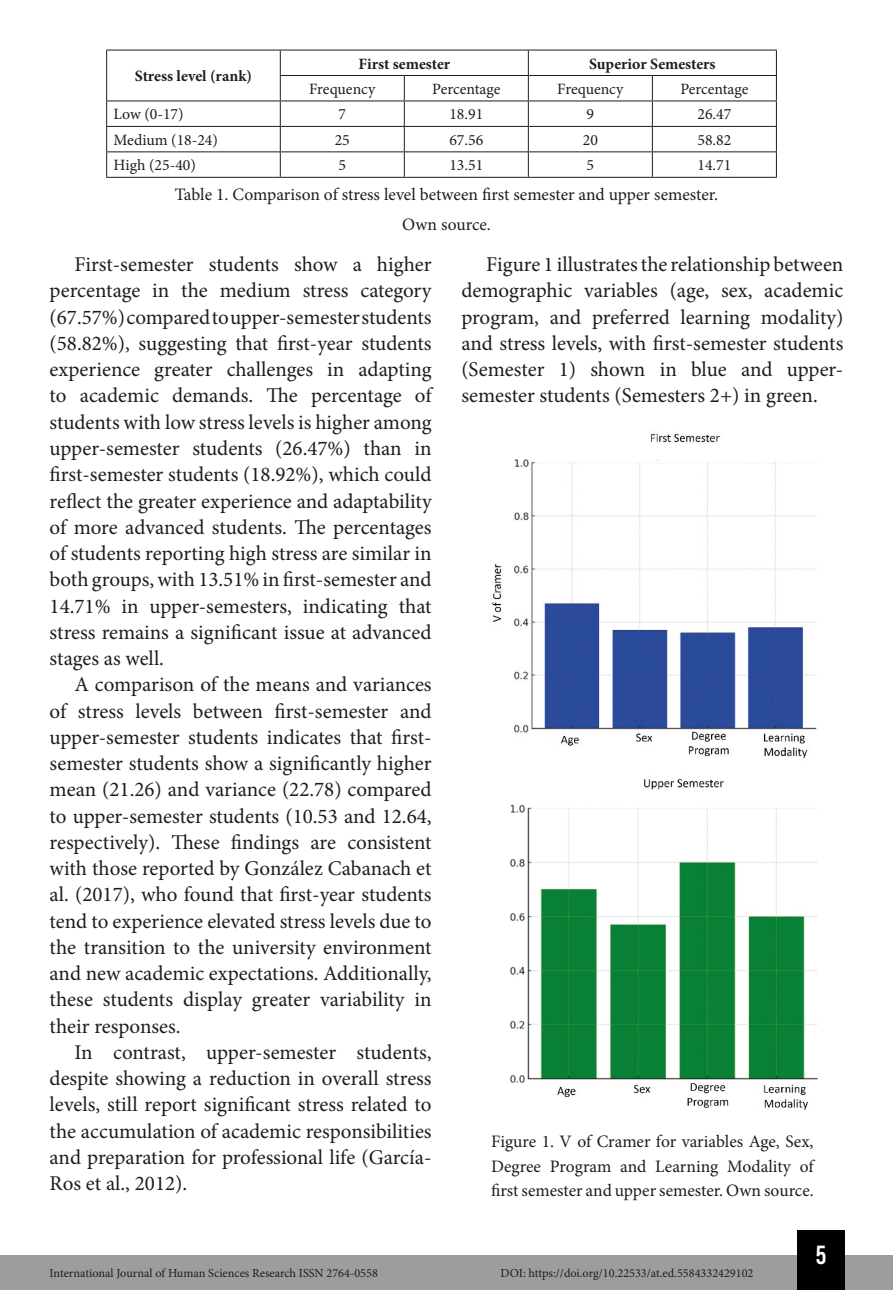
<style>
.page{position:relative;width:893px;height:1290px;background:#fff}
.page>*{position:absolute;margin:0;border:0;box-sizing:border-box;transform-origin:0 0}
.t1{font:26.25px "Bebas Kai";color:#fff}
.TXT{font:21px/26.2px "Minion Pro";color:#1d1d1b;text-align:justify}
.INFO{font:17.5px/24.5px "Minion Pro";color:#1d1d1b;text-align:justify}
.Tabela{font:15.75px "Minion Pro";color:#1d1d1b}
.Tabela-2{font:700 15.75px "Minion Pro";letter-spacing:-.005em;color:#1d1d1b}
.t2{font:12.25px "Minion Pro";color:#1d1d1b}
</style>
<div class="page">
<div style="left:0;top:1255px;width:893px;height:35px;background:#9d9d9d"></div>
<div style="left:797px;top:1230px;width:48px;height:60px;background:#000"></div>
<hr style="left:106px;top:50px;width:174px;height:1px;background:#1d1d1b">
<hr style="left:280px;top:50px;width:124px;height:1px;background:#1d1d1b">
<hr style="left:404px;top:50px;width:124px;height:1px;background:#1d1d1b">
<hr style="left:528px;top:50px;width:124px;height:1px;background:#1d1d1b">
<hr style="left:652px;top:50px;width:125px;height:1px;background:#1d1d1b">
<hr style="left:280px;top:75px;width:124px;height:1px;background:#1d1d1b">
<hr style="left:404px;top:75px;width:124px;height:1px;background:#1d1d1b">
<hr style="left:528px;top:75px;width:124px;height:1px;background:#1d1d1b">
<hr style="left:652px;top:75px;width:125px;height:1px;background:#1d1d1b">
<hr style="left:106px;top:101px;width:174px;height:1px;background:#1d1d1b">
<hr style="left:280px;top:101px;width:124px;height:1px;background:#1d1d1b">
<hr style="left:404px;top:101px;width:124px;height:1px;background:#1d1d1b">
<hr style="left:528px;top:101px;width:124px;height:1px;background:#1d1d1b">
<hr style="left:652px;top:101px;width:125px;height:1px;background:#1d1d1b">
<hr style="left:106px;top:126px;width:174px;height:1px;background:#1d1d1b">
<hr style="left:280px;top:126px;width:124px;height:1px;background:#1d1d1b">
<hr style="left:404px;top:126px;width:124px;height:1px;background:#1d1d1b">
<hr style="left:528px;top:126px;width:124px;height:1px;background:#1d1d1b">
<hr style="left:652px;top:126px;width:125px;height:1px;background:#1d1d1b">
<hr style="left:106px;top:151px;width:174px;height:1px;background:#1d1d1b">
<svg style="left:106px;top:50px;width:1px;height:127px"></svg>
<hr style="left:280px;top:151px;width:124px;height:1px;background:#1d1d1b">
<svg style="left:280px;top:50px;width:1px;height:127px"></svg>
<hr style="left:404px;top:151px;width:124px;height:1px;background:#1d1d1b">
<svg style="left:404px;top:76px;width:1px;height:101px"></svg>
<hr style="left:528px;top:151px;width:124px;height:1px;background:#1d1d1b">
<svg style="left:528px;top:50px;width:1px;height:127px"></svg>
<hr style="left:652px;top:151px;width:125px;height:1px;background:#1d1d1b">
<svg style="left:652px;top:76px;width:1px;height:101px"></svg>
<svg style="left:776px;top:50px;width:1px;height:127px"></svg>
<hr style="left:106px;top:177px;width:174px;height:1px;background:#1d1d1b">
<hr style="left:280px;top:177px;width:124px;height:1px;background:#1d1d1b">
<hr style="left:404px;top:177px;width:124px;height:1px;background:#1d1d1b">
<hr style="left:528px;top:177px;width:124px;height:1px;background:#1d1d1b">
<hr style="left:652px;top:177px;width:125px;height:1px;background:#1d1d1b">
<img style="left:492px;top:434px;width:325px;height:324px">
<img style="left:510px;top:779px;width:308px;height:331px">
<p class="Tabela-2" style="left:135px;top:65px;width:119px">Stress level (rank)</p>
<p class="Tabela-2" style="left:358px;top:52px;width:93px">First semester</p>
<p class="Tabela-2" style="left:589px;top:52px;width:128px">Superior Semesters</p>
<p class="Tabela" style="left:309px;top:78px;width:68px">Frequency</p>
<p class="Tabela" style="left:432px;top:78px;width:70px">Percentage</p>
<p class="Tabela" style="left:557px;top:78px;width:68px">Frequency</p>
<p class="Tabela" style="left:680px;top:78px;width:70px">Percentage</p>
<p class="Tabela" style="left:114px;top:104px;width:71px">Low (0-17)</p>
<p class="Tabela" style="left:339px;top:104px;width:9px">7</p>
<p class="Tabela" style="left:449px;top:104px;width:35px">18.91</p>
<p class="Tabela" style="left:587px;top:104px;width:9px">9</p>
<p class="Tabela" style="left:697px;top:104px;width:35px">26.47</p>
<p class="Tabela" style="left:114px;top:129px;width:106px">Medium (18-24)</p>
<p class="Tabela" style="left:335px;top:129px;width:17px">25</p>
<p class="Tabela" style="left:449px;top:129px;width:35px">67.56</p>
<p class="Tabela" style="left:583px;top:129px;width:17px">20</p>
<p class="Tabela" style="left:697px;top:129px;width:35px">58.82</p>
<p class="Tabela" style="left:114px;top:155px;width:84px">High (25-40)</p>
<p class="Tabela" style="left:339px;top:155px;width:9px">5</p>
<p class="Tabela" style="left:449px;top:155px;width:35px">13.51</p>
<p class="Tabela" style="left:587px;top:155px;width:9px">5</p>
<p class="Tabela" style="left:697px;top:155px;width:35px">14.71</p>
<p class="INFO" style="left:175px;top:182px;width:545px">Table 1. Comparison of stress level between first semester and upper semester.</p>
<p class="INFO" style="left:402px;top:212px;width:90px">Own source.</p>
<p class="TXT" style="left:50px;top:251px;width:384px;text-indent:25px">First-semester students show a higher percentage in the medium stress category (67.57%) compared to upper-semester students (58.82%), suggesting that first-year students experience greater challenges in adapting to academic demands. The percentage of students with low stress levels is higher among upper-semester students (26.47%) than in first-semester students (18.92%), which could reflect the greater experience and adaptability of more advanced students. The percentages of students reporting high stress are similar in both groups, with 13.51% in first-semester and 14.71% in upper-semesters, indicating that stress remains a significant issue at advanced stages as well.</p>
<p class="TXT" style="left:50px;top:671px;width:384px;text-indent:25px">A comparison of the means and variances of stress levels between first-semester and upper-semester students indicates that first&shy;semester students show a significantly higher mean (21.26) and variance (22.78) compared to upper-semester students (10.53 and 12.64, respectively). These findings are consistent with those reported by González Cabanach et al. (2017), who found that first-year students tend to experience elevated stress levels due to the transition to the university environment and new academic expectations. Additionally, these students display greater variability in their responses.</p>
<p class="TXT" style="left:50px;top:1039px;width:383px;text-indent:25px">In contrast, upper-semester students, despite showing a reduction in overall stress levels, still report significant stress related to the accumulation of academic responsibilities and preparation for professional life (García-Ros et al., 2012).</p>
<p class="TXT" style="left:461px;top:251px;width:384px;text-indent:25px">Figure 1 illustrates the relationship between demographic variables (age, sex, academic program, and preferred learning modality) and stress levels, with first-semester students (Semester 1) shown in blue and upper&shy;semester students (Semesters 2+) in green.</p>
<p class="INFO" style="left:491px;top:1129px;width:324px">Figure 1. V of Cramer for variables Age, Sex, Degree Program and Learning Modality of first semester and upper semester. Own source.</p>
<p class="t2" style="left:50px;top:1265px;width:330px">International Journal of Human Sciences Research ISSN 2764-0558</p>
<p class="t2" style="left:501px;top:1265px;width:254px">DOI: https://doi.org/10.22533/at.ed.5584332429102</p>
<p class="t1" style="left:816px;top:1241px;width:12px">5</p>
</div>
